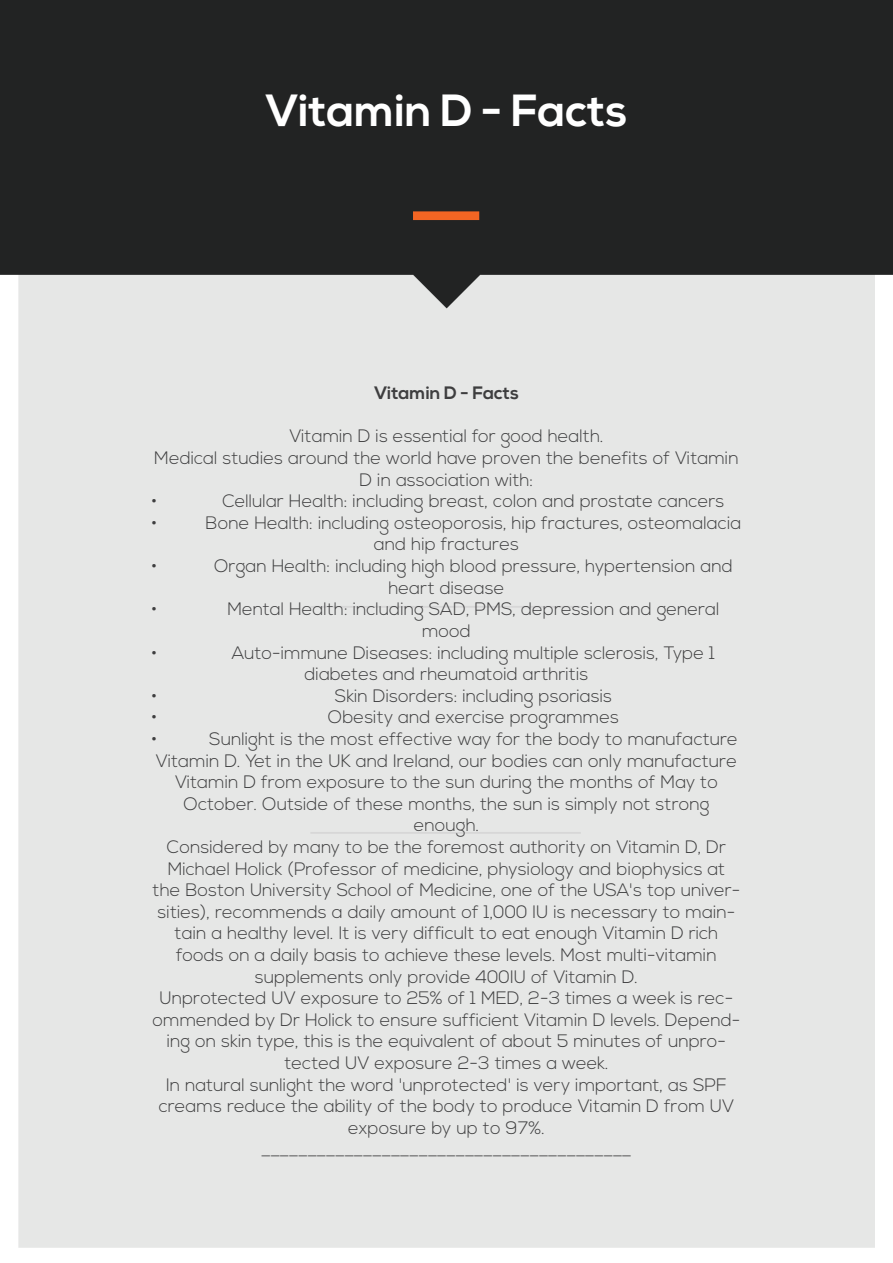
<style>
.page{position:relative;width:893px;height:1263px;background:#fff}
.page>*{position:absolute;margin:0;border:0;box-sizing:border-box;transform-origin:0 0}
.t1{font:700 45px "Nexa";color:#fff}
.t2{font:300 18px/21.6px "Nexa";color:#3e3e3f}
.t3{font:700 18px "Nexa";color:#3e3e3f}
</style>
<div class="page">
<img style="left:0;top:0;width:893px;height:1248px">
<h1 class="t1" style="left:266px;top:84px;width:363px">Vitamin D - Facts</h1>
<p class="t3" style="left:374px;top:383px;width:146px">Vitamin D - Facts</p>
<p class="t2" style="left:289px;top:426px;width:316px">Vitamin D is essential for good health.</p>
<p class="t2" style="left:154px;top:448px;width:586px">Medical studies around the world have proven the benefits of Vitamin</p>
<p class="t2" style="left:360px;top:469px;width:175px">D in association with:</p>
<p class="t2" style="left:152px;top:491px;width:7px">•</p>
<p class="t2" style="left:222px;top:491px;width:504px">Cellular Health: including breast, colon and prostate cancers</p>
<p class="t2" style="left:152px;top:513px;width:7px">•</p>
<p class="t2" style="left:374px;top:513px;width:369px;text-indent:-168px">Bone Health: including osteoporosis, hip fractures, osteomalacia and hip fractures</p>
<p class="t2" style="left:152px;top:556px;width:7px">•</p>
<p class="t2" style="left:388px;top:556px;width:346px;text-indent:-174px">Organ Health: including high blood pressure, hypertension and heart disease</p>
<p class="t2" style="left:152px;top:599px;width:7px">•</p>
<p class="t2" style="left:422px;top:599px;width:299px;text-indent:-195px">Mental Health: including SAD, PMS, depression and general mood</p>
<p class="t2" style="left:152px;top:642px;width:7px">•</p>
<p class="t2" style="left:305px;top:642px;width:412px;text-indent:-73px">Auto-immune Diseases: including multiple sclerosis, Type 1 diabetes and rheumatoid arthritis</p>
<p class="t2" style="left:152px;top:685px;width:7px">•</p>
<p class="t2" style="left:335px;top:685px;width:279px">Skin Disorders: including psoriasis</p>
<p class="t2" style="left:152px;top:707px;width:7px">•</p>
<p class="t2" style="left:328px;top:707px;width:293px">Obesity and exercise programmes</p>
<p class="t2" style="left:152px;top:729px;width:7px">•</p>
<p class="t2" style="left:209px;top:729px;width:530px">Sunlight is the most effective way for the body to manufacture</p>
<p class="t2" style="left:156px;top:750px;width:583px">Vitamin D. Yet in the UK and Ireland, our bodies can only manufacture</p>
<p class="t2" style="left:175px;top:772px;width:544px">Vitamin D from exposure to the sun during the months of May to</p>
<p class="t2" style="left:183px;top:793px;width:528px">October. Outside of these months, the sun is simply not strong</p>
<p class="t2" style="left:414px;top:815px;width:67px">enough.</p>
<p class="t2" style="left:167px;top:837px;width:561px">Considered by many to be the foremost authority on Vitamin D, Dr</p>
<p class="t2" style="left:168px;top:858px;width:559px">Michael Holick (Professor of medicine, physiology and biophysics at</p>
<p class="t2" style="left:153px;top:880px;width:589px">the Boston University School of Medicine, one of the USA's top univer-</p>
<p class="t2" style="left:158px;top:901px;width:579px">sities), recommends a daily amount of 1,000 IU is necessary to main-</p>
<p class="t2" style="left:175px;top:923px;width:545px">tain a healthy level. It is very difficult to eat enough Vitamin D rich</p>
<p class="t2" style="left:176px;top:945px;width:542px">foods on a daily basis to achieve these levels. Most multi-vitamin</p>
<p class="t2" style="left:255px;top:966px;width:385px">supplements only provide 400IU of Vitamin D.</p>
<p class="t2" style="left:160px;top:988px;width:575px">Unprotected UV exposure to 25% of 1 MED, 2-3 times a week is rec-</p>
<p class="t2" style="left:152px;top:1009px;width:589px">ommended by Dr Holick to ensure sufficient Vitamin D levels. Depend-</p>
<p class="t2" style="left:167px;top:1031px;width:561px">ing on skin type, this is the equivalent of about 5 minutes of unpro-</p>
<p class="t2" style="left:284px;top:1053px;width:326px">tected UV exposure 2-3 times a week.</p>
<p class="t2" style="left:166px;top:1074px;width:562px">In natural sunlight the word 'unprotected' is very important, as SPF</p>
<p class="t2" style="left:159px;top:1096px;width:577px">creams reduce the ability of the body to produce Vitamin D from UV</p>
<p class="t2" style="left:348px;top:1117px;width:198px">exposure by up to 97%.</p>
<p class="t2" style="left:261px;top:1139px;width:372px">________________________________________</p>
</div>
